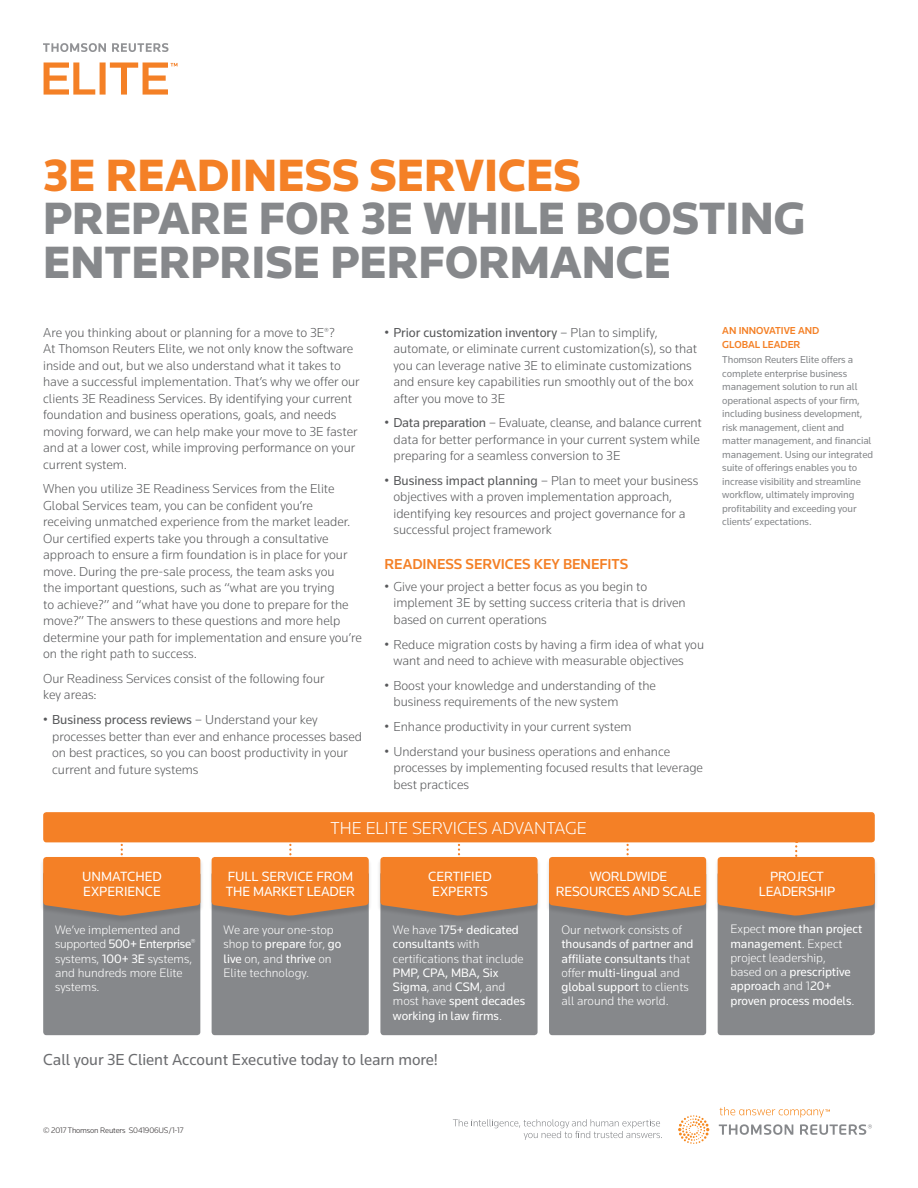
<style>
.page{position:relative;width:918px;height:1188px;background:#fff}
.page>*{position:absolute;margin:0;border:0;box-sizing:border-box;transform-origin:0 0}
.t1{font:900 46.95px "Knowledge";color:#86888b}
.t2{font:900 46.95px "Knowledge";color:#f48026}
.t3{font:300 18px "Knowledge";color:#fff}
.t4{font:16.5px "Knowledge";color:#6c6d70}
.t5{font:500 15px "Knowledge";letter-spacing:-.005em;color:#f48026}
.t6{font:13.8px/15px "Knowledge";letter-spacing:-.015em;color:#fff}
.t7{font:300 13.5px/16.5px "Knowledge";color:#57585a}
.t8{font:12.75px/14.2px "Knowledge";color:#fff}
.t9{font:300 12.75px/14.2px "Knowledge";color:#fff}
.t10{font:10.5px/13.5px "Knowledge";letter-spacing:-.01em;color:#86888b}
.t11{font:500 10.5px/13.5px "Knowledge";letter-spacing:-.005em;color:#f48026}
.t12{font:300 8.25px "Knowledge";letter-spacing:-.015em;color:#231f20}
.s1{font-weight:400}
.s2{font-weight:300}
</style>
<div class="page">
<svg style="left:43px;top:43px;width:126px;height:9px"></svg>
<svg style="left:44px;top:62px;width:133px;height:33px"></svg>
<div style="left:43px;top:871px;width:157px;height:164px;background:#86888b;border-radius:3px"></div>
<div style="left:212px;top:871px;width:157px;height:164px;background:#86888b;border-radius:3px"></div>
<div style="left:549px;top:871px;width:157px;height:164px;background:#86888b;border-radius:3px"></div>
<div style="left:718px;top:871px;width:157px;height:164px;background:#86888b;border-radius:3px"></div>
<div style="left:380px;top:871px;width:158px;height:164px;background:#86888b;border-radius:3px"></div>
<div style="left:40px;top:858px;width:164px;height:65px;background:#231f20;opacity:.16"></div>
<div style="left:208px;top:858px;width:164px;height:65px;background:#231f20;opacity:.16"></div>
<div style="left:377px;top:858px;width:164px;height:65px;background:#231f20;opacity:.16"></div>
<div style="left:546px;top:858px;width:164px;height:65px;background:#231f20;opacity:.16"></div>
<div style="left:714px;top:858px;width:164px;height:65px;background:#231f20;opacity:.16"></div>
<svg style="left:380px;top:842px;width:158px;height:74px"></svg>
<svg style="left:549px;top:842px;width:157px;height:74px"></svg>
<svg style="left:718px;top:841px;width:157px;height:75px"></svg>
<svg style="left:212px;top:842px;width:157px;height:74px"></svg>
<svg style="left:43px;top:840px;width:157px;height:76px"></svg>
<div style="left:43px;top:812px;width:832px;height:30px;background:#f48026;border-radius:3px"></div>
<svg style="left:453px;top:1119px;width:209px;height:21px"></svg>
<svg style="left:678px;top:1107px;width:194px;height:37px"></svg>
<h1 class="t2" style="left:43px;top:146px;width:539px">3E READINESS SERVICES</h1>
<h1 class="t1" style="left:43px;top:190px;width:59px">PREPARE</h1>
<h1 class="t1" style="left:259px;top:190px;width:548px">FOR 3E WHILE BOOSTING</h1>
<h1 class="t1" style="left:43px;top:233px;width:116px">ENTERPRISE</h1>
<h1 class="t1" style="left:330px;top:233px;width:251px">PERFORMANCE</h1>
<p class="t7" style="left:43px;top:324px;width:318px">Are you thinking about or planning for a move to 3E<sup>®</sup>?<br>At Thomson Reuters Elite, we not only know the software inside and out, but we also understand what it takes to have a successful implementation. That’s why we offer our clients 3E Readiness Services. By identifying your current foundation and business operations, goals, and needs moving forward, we can help make your move to 3E faster and at a lower cost, while improving performance on your current system.</p>
<p class="t7" style="left:43px;top:480px;width:320px">When you utilize 3E Readiness Services from the Elite Global Services team, you can be confident you’re receiving unmatched experience from the market leader.<br>Our certified experts take you through a consultative approach to ensure a firm foundation is in place for your move. During the pre-sale process, the team asks you<br>the important questions, such as “what are you trying<br>to achieve?” and “what have you done to prepare for the move?” The answers to these questions and more help determine your path for implementation and ensure you’re on the right path to success.</p>
<p class="t7" style="left:43px;top:670px;width:283px">Our Readiness Services consist of the following four key areas:</p>
<p class="t7" style="left:52px;top:711px;width:312px;text-indent:-9px">• <span class="s1">Business process reviews</span> – Understand your key processes better than ever and enhance processes based on best practices, so you can boost productivity in your current and future systems</p>
<p class="t7" style="left:393px;top:324px;width:305px;text-indent:-9px">• <span class="s1">Prior customization inventory</span> – Plan to simplify, automate, or eliminate current customization(s), so that you can leverage native 3E to eliminate customizations and ensure key capabilities run smoothly out of the box after you move to 3E</p>
<p class="t7" style="left:393px;top:414px;width:310px;text-indent:-9px">• <span class="s1">Data preparation</span> – Evaluate, cleanse, and balance current data for better performance in your current system while preparing for a seamless conversion to 3E</p>
<p class="t7" style="left:393px;top:472px;width:306px;text-indent:-9px">• <span class="s1">Business impact planning</span> – Plan to meet your business objectives with a proven implementation approach, identifying key resources and project governance for a successful project framework</p>
<p class="t5" style="left:384px;top:555px;width:20px">READINE</p>
<p class="t5" style="left:446px;top:555px;width:29px">SS SERVI</p>
<p class="t5" style="left:505px;top:555px;width:77px">CES KEY BENE</p>
<p class="t5" style="left:600px;top:555px;width:30px">FITS</p>
<p class="t7" style="left:393px;top:578px;width:294px;text-indent:-9px">• Give your project a better focus as you begin to implement 3E by setting success criteria that is driven based on current operations</p>
<p class="t7" style="left:393px;top:636px;width:312px;text-indent:-9px">• Reduce migration costs by having a firm idea of what you want and need to achieve with measurable objectives</p>
<p class="t7" style="left:393px;top:677px;width:264px;text-indent:-9px">• Boost your knowledge and understanding of the business requirements of the new system</p>
<p class="t7" style="left:384px;top:718px;width:249px">• Enhance productivity in your current system</p>
<p class="t7" style="left:393px;top:743px;width:311px;text-indent:-9px">• Understand your business operations and enhance processes by implementing focused results that leverage best practices</p>
<h2 class="t3" style="left:331px;top:816px;width:227px">The Elite Services Advantage</h2>
<p class="t11" style="left:722px;top:324px;width:99px">AN INNOVATIVE AND<br>GLOBAL LEADER</p>
<p class="t10" style="left:722px;top:353px;width:152px">Thomson Reuters Elite offers a complete enterprise business management solution to run all operational aspects of your firm, including business development, risk management, client and matter management, and financial management. Using our integrated suite of offerings enables you to increase visibility and streamline workflow, ultimately improving profitability and exceeding your clients’ expectations.</p>
<p class="t6" style="left:82px;top:868px;width:81px">UNMATCHED<br>EXPERIENCE</p>
<p class="t6" style="left:226px;top:868px;width:131px">FULL SERVICE FROM<br>THE MARKET LEADER</p>
<p class="t6" style="left:428px;top:868px;width:65px">CERTIFIED<br>EXPERTS</p>
<p class="t6" style="left:556px;top:868px;width:147px;text-align:center">WORLDWIDE<br>RESOURCES AND SCALE</p>
<p class="t6" style="left:759px;top:868px;width:78px;text-align:center">PROJECT<br>LEADERSHIP</p>
<p class="t9" style="left:55px;top:923px;width:142px">We’ve implemented and supported <span class="s1">500+ Enterprise</span><sup>® </sup>systems, <span class="s1">100+ 3E</span> systems, and hundreds more Elite systems.</p>
<p class="t9" style="left:224px;top:923px;width:119px">We are your one-stop shop to <span class="s1">prepare</span> for, <span class="s1">go live</span> on, and <span class="s1">thrive</span> on<br>Elite technology.</p>
<p class="t9" style="left:562px;top:923px;width:122px">Our network consists of</p>
<p class="t9" style="left:393px;top:923px;width:132px">We have <span class="s1">175+ dedicated consultants</span> with certifications that include</p>
<p class="t8" style="left:393px;top:965px;width:134px">PMP, CPA, MBA, Six<br>Sigma<span class="s2">, and</span> CSM<span class="s2">, and most have</span> spent decades working in law firms<span class="s2">.</span></p>
<p class="t4" style="left:43px;top:1049px;width:396px">Call your 3E Client Account Executive today to learn more!</p>
<p class="t8" style="left:562px;top:937px;width:134px">thousands of partner and affiliate consultants <span class="s2">that offer</span> multi-lingual <span class="s2">and </span>global support <span class="s2">to clients all around the world.</span></p>
<p class="t12" style="left:43px;top:1125px;width:142px">© 2017 Thomson Reuters S041906US/1-17</p>
<p class="t8" style="left:730px;top:922px;width:133px"><span class="s2">Expect</span> more than project management<span class="s2">. Expect project leadership,<br>based on a</span> prescriptive approach <span class="s2">and 1</span>20+ proven process models<span class="s2">.</span></p>
</div>
